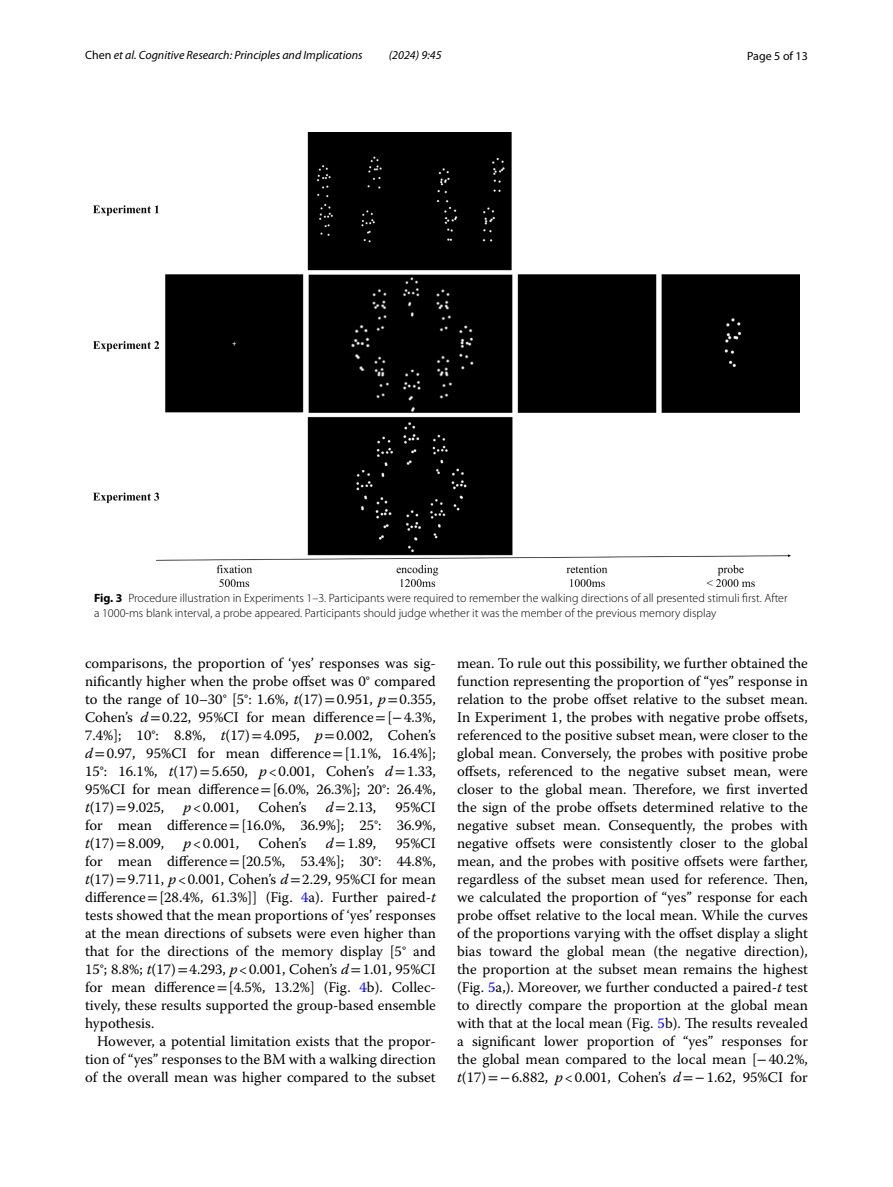
<style>
.page{position:relative;width:893px;height:1187px;background:#fff}
.page>*{position:absolute;margin:0;border:0;box-sizing:border-box;transform-origin:0 0}
.t1{font:14.7px/18px "Warnock Pro";color:#000;text-align:justify}
.t2{font:300 12px/15px "Myriad Pro";color:#000}
.t3{font:italic 12px "Myriad Pro";color:#000}
.t4{font:12px "Myriad Pro";color:#000}
.s1{font-style:normal}
.s2{font-weight:700}
.s3{font-style:italic}
.s4{font-family:"STIX"}
.s5{color:#00f}
</style>
<div class="page">
<img style="left:94px;top:133px;width:705px;height:453px">
<p class="t3" style="left:85px;top:48px;width:279px"><span class="s1">Chen</span> et al. Cognitive Research: Principles and Implications</p>
<p class="t3" style="left:389px;top:48px;width:54px">(2024) 9:45</p>
<p class="t4" style="left:747px;top:48px;width:62px">Page 5 of 13</p>
<p class="t2" style="left:94px;top:590px;width:695px"><span class="s2">Fig. 3</span> Procedure illustration in Experiments 1–3. Participants were required to remember the walking directions of all presented stimuli first. After a 1000-ms blank interval, a probe appeared. Participants should judge whether it was the member of the previous memory display</p>
<p class="t1" style="left:85px;top:653px;width:352px">comparisons, the proportion of ‘yes’ responses was sig&shy;nificantly higher when the probe offset was 0° compared to the range of 10–30° [5°: 1.6%, <span class="s3">t</span>(17)<span class="s4">=</span>0.951, <span class="s3">p</span><span class="s4">=</span>0.355, Cohen’s <span class="s3">d</span><span class="s4">=</span>0.22, 95%CI for mean difference<span class="s4">=</span>[<span class="s4">−</span>4.3%, 7.4%]; 10°: 8.8%, <span class="s3">t</span>(17)<span class="s4">=</span>4.095, <span class="s3">p</span><span class="s4">=</span>0.002, Cohen’s <span class="s3">d</span><span class="s4">=</span>0.97, 95%CI for mean difference<span class="s4">=</span>[1.1%, 16.4%]; 15°: 16.1%, <span class="s3">t</span>(17)<span class="s4">=</span>5.650, <span class="s3">p</span>&lt;0.001, Cohen’s <span class="s3">d</span><span class="s4">=</span>1.33, 95%CI for mean difference<span class="s4">=</span>[6.0%, 26.3%]; 20°: 26.4%, <span class="s3">t</span>(17)<span class="s4">=</span>9.025,</p>
<p class="t1" style="left:183px;top:797px;width:57px"><span class="s3">p</span>&lt;0.001,</p>
<p class="t1" style="left:258px;top:797px;width:49px">Cohen’s</p>
<p class="t1" style="left:326px;top:797px;width:52px"><span class="s3">d</span><span class="s4">=</span>2.13,</p>
<p class="t1" style="left:85px;top:797px;width:352px;text-indent:310px">95%CI for mean difference<span class="s4">=</span>[16.0%, 36.9%]; 25°: 36.9%, <span class="s3">t</span>(17)<span class="s4">=</span>8.009,</p>
<p class="t1" style="left:183px;top:833px;width:57px"><span class="s3">p</span>&lt;0.001,</p>
<p class="t1" style="left:258px;top:833px;width:49px">Cohen’s</p>
<p class="t1" style="left:326px;top:833px;width:52px"><span class="s3">d</span><span class="s4">=</span>1.89,</p>
<p class="t1" style="left:85px;top:833px;width:352px;text-indent:310px">95%CI for mean difference<span class="s4">=</span>[20.5%, 53.4%]; 30°: 44.8%, <span class="s3">t</span>(17)<span class="s4">=</span>9.711, <span class="s3">p</span>&lt;0.001, Cohen’s <span class="s3">d</span><span class="s4">=</span>2.29, 95%CI for mean difference<span class="s4">=</span>[28.4%, 61.3%]] (Fig. <span class="s5">4</span>a). Further paired-<span class="s3">t </span>tests showed that the mean proportions of ‘yes’ responses at the mean directions of subsets were even higher than that for the directions of the memory display [5° and 15°; 8.8%; <span class="s3">t</span>(17)<span class="s4">=</span>4.293, <span class="s3">p</span>&lt;0.001, Cohen’s <span class="s3">d</span><span class="s4">=</span>1.01, 95%CI for mean difference<span class="s4">=</span>[4.5%, 13.2%] (Fig. <span class="s5">4</span>b). Collec&shy;tively, these results supported the group-based ensemble hypothesis.</p>
<p class="t1" style="left:85px;top:1031px;width:352px;text-indent:12px">However, a potential limitation exists that the propor&shy;tion of “yes” responses to the BM with a walking direction of the overall mean was higher compared to the subset</p>
<p class="t1" style="left:457px;top:653px;width:352px">mean. To rule out this possibility, we further obtained the function representing the proportion of “yes” response in relation to the probe offset relative to the subset mean.<br>In Experiment 1, the probes with negative probe offsets, referenced to the positive subset mean, were closer to the global mean. Conversely, the probes with positive probe offsets, referenced to the negative subset mean, were closer to the global mean. Therefore, we first inverted the sign of the probe offsets determined relative to the negative subset mean. Consequently, the probes with negative offsets were consistently closer to the global mean, and the probes with positive offsets were farther, regardless of the subset mean used for reference. Then, we calculated the proportion of “yes” response for each probe offset relative to the local mean. While the curves of the proportions varying with the offset display a slight bias toward the global mean (the negative direction), the proportion at the subset mean remains the highest (Fig. <span class="s5">5</span>a,). Moreover, we further conducted a paired-<span class="s3">t</span> test to directly compare the proportion at the global mean with that at the local mean (Fig. <span class="s5">5</span>b). The results revealed a significant lower proportion of “yes” responses for the global mean compared to the local mean [<span class="s4">−</span>40.2%, <span class="s3">t</span>(17)<span class="s4">=−</span>6.882, <span class="s3">p</span>&lt;0.001, Cohen’s <span class="s3">d</span><span class="s4">=−</span>1.62, 95%CI for</p>
</div>
